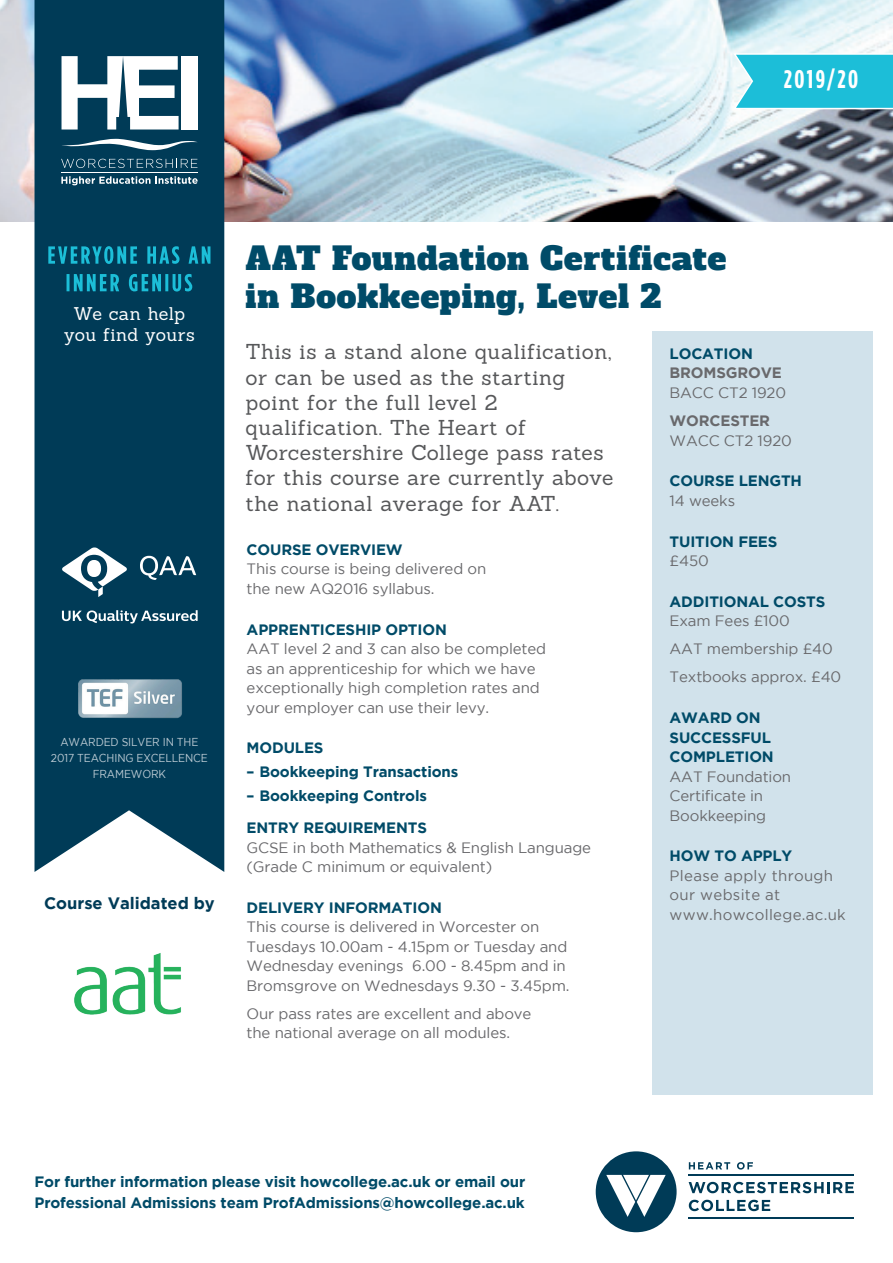
<style>
.page{position:relative;width:893px;height:1263px;background:#fff}
.page>*{position:absolute;margin:0;border:0;box-sizing:border-box;transform-origin:0 0}
.t1{font:31.5px/37.8px "Alfa Slab One";letter-spacing:.03em;color:#004b68}
.t2{font:700 25.5px "Gotham Condensed";letter-spacing:.1em;color:#fff}
.t3{font:21px/25.2px "Sanchez";letter-spacing:.025em;color:#57585a}
.t4{font:18px/21.5px "Sanchez";letter-spacing:.015em;color:#fff;text-align:center}
.t5{font:700 16.5px "Gotham";color:#003b57}
.t6{font:15px/19.5px "Gotham";letter-spacing:-.01em;color:#69696c}
.t7{font:700 15px/19.5px "Gotham";letter-spacing:-.01em;color:#004b68}
.t8{font:15px/19.5px "Gotham";letter-spacing:.02em;color:#69696c}
.t9{font:700 15px "Gotham";letter-spacing:-.01em;color:#69696c}
.t10{font:11.55px/16px "Gotham";letter-spacing:-.01em;color:#beccd5;text-align:center;scale:.91 1}
</style>
<div class="page">
<div style="left:653px;top:331px;width:220px;height:763px;background:#d1e2eb"></div>
<img style="left:0;top:0;width:893px;height:221px">
<img style="left:74px;top:953px;width:107px;height:62px">
<svg style="left:596px;top:1151px;width:81px;height:81px"></svg>
<svg style="left:689px;top:1162px;width:41px;height:7px"></svg>
<svg style="left:737px;top:1162px;width:16px;height:7px"></svg>
<svg style="left:689px;top:1182px;width:165px;height:11px"></svg>
<svg style="left:689px;top:1200px;width:81px;height:11px"></svg>
<hr style="left:688px;top:1174px;width:166px;height:1px;background:#003b57">
<hr style="left:688px;top:1218px;width:166px;height:1px;background:#003b57">
<div style="left:35px;top:0;width:189px;height:872px;background:#003b57"></div>
<svg style="left:732px;top:52px;width:161px;height:58px;background:#3dc6dc"></svg>
<img style="left:68px;top:674px;width:123px;height:48px">
<svg style="left:48px;top:246px;width:162px;height:18px;background:#0b728d"></svg>
<svg style="left:67px;top:274px;width:125px;height:18px;background:#0c7591"></svg>
<div style="left:181px;top:56px;width:17px;height:74px;background:#fff"></div>
<svg style="left:61px;top:139px;width:136px;height:11px"></svg>
<hr style="left:61px;top:172px;width:136px;height:1px;background:#fff">
<svg style="left:61px;top:159px;width:136px;height:9px"></svg>
<svg style="left:61px;top:176px;width:137px;height:9px"></svg>
<svg style="left:62px;top:56px;width:117px;height:74px"></svg>
<svg style="left:62px;top:610px;width:136px;height:13px"></svg>
<svg style="left:62px;top:547px;width:65px;height:50px"></svg>
<svg style="left:140px;top:556px;width:56px;height:24px"></svg>
<h2 class="t2" style="left:784px;top:64px;width:76px">2019/20</h2>
<p class="t4" style="left:64px;top:303px;width:132px">We can help you find yours</p>
<p class="t10" style="left:51px;top:733px;width:174px">AWARDED SILVER IN THE<br>2017 TEACHING EXCELLENCE<br>FRAMEWORK</p>
<p class="t5" style="left:44px;top:894px;width:172px">Course Validated by</p>
<h1 class="t1" style="left:246px;top:240px;width:482px">AAT Foundation Certificate in Bookkeeping, Level 2</h1>
<h3 class="t3" style="left:246px;top:339px;width:369px">This is a stand alone qualification, or can be used as the starting point for the full level 2 qualification. The Heart of<br>Worcestershire College pass rates for this course are currently above the national average for AAT.</h3>
<p class="t7" style="left:247px;top:539px;width:158px">COURSE OVERVIEW</p>
<p class="t6" style="left:247px;top:559px;width:241px">This course is being delivered on the new AQ2016 syllabus.</p>
<p class="t7" style="left:247px;top:619px;width:202px">APPRENTICESHIP OPTION</p>
<p class="t6" style="left:247px;top:639px;width:301px">AAT level 2 and 3 can also be completed as an apprenticeship for which we have exceptionally high completion rates and your employer can use their levy.</p>
<p class="t7" style="left:247px;top:738px;width:78px">MODULES</p>
<p class="t7" style="left:247px;top:762px;width:213px">– Bookkeeping Transactions</p>
<p class="t7" style="left:247px;top:779px;width:182px;line-height:32.2px">– Bookkeeping Controls<br>ENTRY REQUIREMENTS</p>
<p class="t6" style="left:247px;top:837px;width:346px">GCSE in both Mathematics &amp; English Language (Grade C minimum or equivalent)</p>
<p class="t7" style="left:247px;top:897px;width:197px">DELIVERY INFORMATION</p>
<p class="t6" style="left:247px;top:917px;width:324px">This course is delivered in Worcester on Tuesdays 10.00am - 4.15pm or Tuesday and Wednesday evenings 6.00 - 8.45pm and in Bromsgrove on Wednesdays 9.30 - 3.45pm.</p>
<p class="t6" style="left:247px;top:1003px;width:286px">Our pass rates are excellent and above the national average on all modules.</p>
<p class="t7" style="left:670px;top:343px;width:85px">LOCATION</p>
<p class="t9" style="left:670px;top:364px;width:114px">BROMSGROVE</p>
<p class="t6" style="left:670px;top:383px;width:118px">BACC CT2 1920</p>
<p class="t9" style="left:670px;top:412px;width:102px">WORCESTER</p>
<p class="t6" style="left:670px;top:430px;width:124px">WACC CT2 1920</p>
<p class="t7" style="left:670px;top:471px;width:134px">COURSE LENGTH</p>
<p class="t6" style="left:670px;top:490px;width:67px">14 weeks</p>
<p class="t7" style="left:670px;top:531px;width:109px">TUITION FEES</p>
<p class="t6" style="left:670px;top:551px;width:41px">£450</p>
<p class="t7" style="left:670px;top:591px;width:157px">ADDITIONAL COSTS</p>
<p class="t6" style="left:670px;top:607px;width:173px;line-height:28px">Exam Fees £100<br>AAT membership £40<br>Textbooks approx. £40</p>
<p class="t7" style="left:670px;top:708px;width:106px">AWARD ON<br>SUCCESSFUL<br>COMPLETION</p>
<p class="t6" style="left:670px;top:766px;width:123px">AAT Foundation<br>Certificate in<br>Bookkeeping</p>
<p class="t7" style="left:670px;top:846px;width:124px">HOW TO APPLY</p>
<p class="t8" style="left:670px;top:865px;width:178px">Please apply through our website at www.howcollege.ac.uk</p>
<p class="t7" style="left:35px;top:1170px;width:492px;line-height:21px">For further information please visit howcollege.ac.uk or email our<br>Professional Admissions team ProfAdmissions@howcollege.ac.uk</p>
</div>
